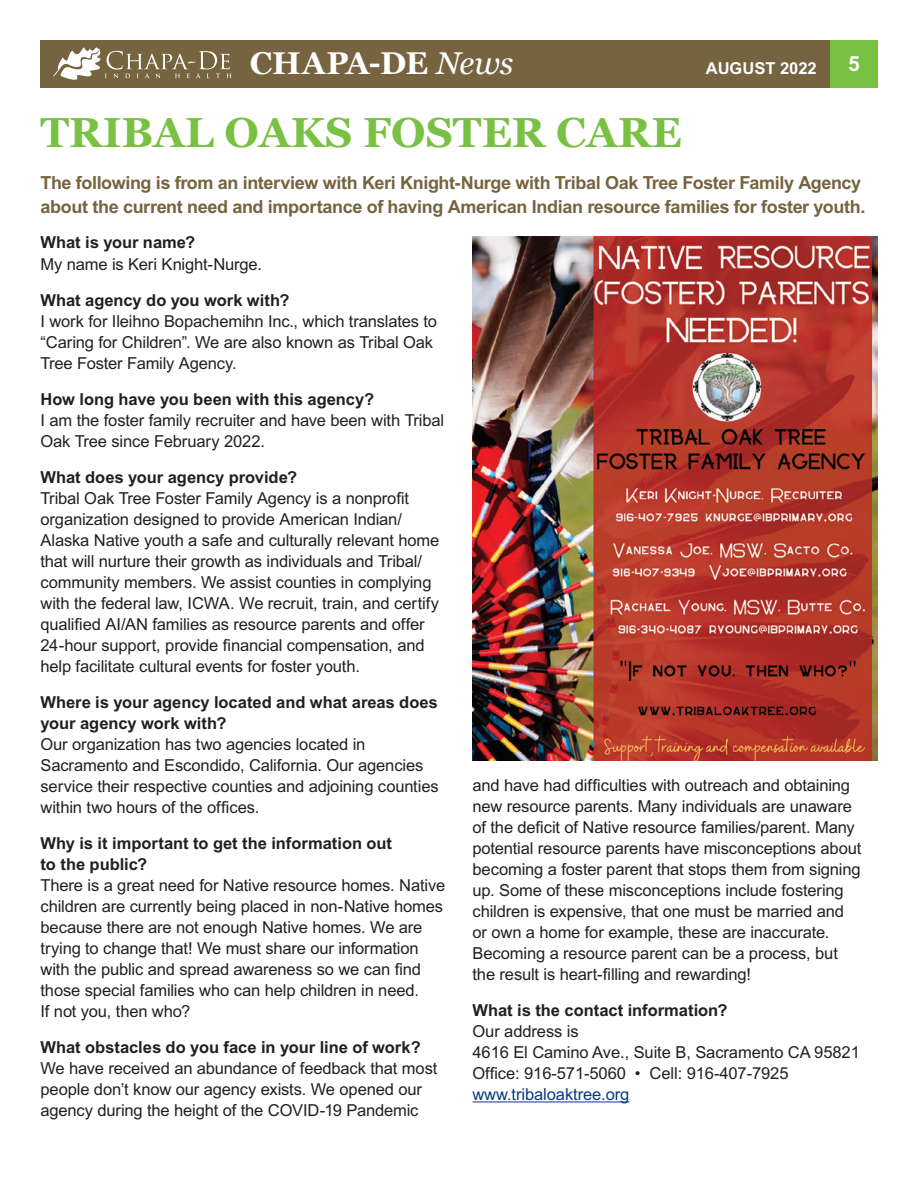
<style>
.page{position:relative;width:918px;height:1188px;background:#fff}
.page>*{position:absolute;margin:0;border:0;box-sizing:border-box;transform-origin:0 0}
.t1{font:700 42px "Georgia";color:#79c142}
.t2{font:700 31.5px "Georgia";letter-spacing:-.01em;color:#fff}
.t3{font:700 21px "Arial MT Std";color:#fff}
.t4{font:700 18px/24px "Arial MT Std";letter-spacing:-.02em;color:#766340}
.t5{font:16.5px/21px "Arial MT Std";letter-spacing:-.01em;color:#231f20}
.t6{font:700 16.5px/21px "Arial MT Std";letter-spacing:-.005em;color:#231f20}
.t7{font:16.5px "Arial MT Std";letter-spacing:-.005em;color:#0a3a84}
.t8{font:700 16.5px "Arial MT Std";color:#fff}
.s1{font-weight:400;font-style:italic}
</style>
<div class="page">
<div style="left:40px;top:40px;width:838px;height:48px;background:#766340"></div>
<div style="left:830px;top:40px;width:48px;height:48px;background:#79c142"></div>
<svg style="left:53px;top:47px;width:178px;height:33px"></svg>
<img style="left:472px;top:237px;width:406px;height:524px">
<hr style="left:472px;top:1102px;width:157px;height:1px;background:#0a3a84">
<h2 class="t2" style="left:250px;top:43px;width:265px">CHAPA-DE <span class="s1">News</span></h2>
<p class="t8" style="left:706px;top:59px;width:112px">AUGUST 2022</p>
<p class="t3" style="left:848px;top:51px;width:13px">5</p>
<h1 class="t1" style="left:40px;top:105px;width:643px">TRIBAL OAKS FOSTER CARE</h1>
<p class="t4" style="left:40px;top:170px;width:826px">The following is from an interview with Keri Knight-Nurge with Tribal Oak Tree Foster Family Agency about the current need and importance of having American Indian resource families for foster youth.</p>
<p class="t6" style="left:40px;top:232px;width:156px">What is your name?</p>
<p class="t5" style="left:40px;top:253px;width:223px">My name is Keri Knight-Nurge.</p>
<p class="t6" style="left:40px;top:289px;width:250px">What agency do you work with?</p>
<p class="t5" style="left:40px;top:310px;width:398px">I work for Ileihno Bopachemihn Inc., which translates to “Caring for Children”. We are also known as Tribal Oak<br>Tree Foster Family Agency.</p>
<p class="t6" style="left:40px;top:388px;width:335px">How long have you been with this agency?</p>
<p class="t5" style="left:40px;top:409px;width:405px">I am the foster family recruiter and have been with Tribal<br>Oak Tree since February 2022.</p>
<p class="t6" style="left:40px;top:466px;width:258px">What does your agency provide?</p>
<p class="t5" style="left:40px;top:487px;width:400px">Tribal Oak Tree Foster Family Agency is a nonprofit organization designed to provide American Indian/ Alaska Native youth a safe and culturally relevant home that will nurture their growth as individuals and Tribal/ community members. We assist counties in complying with the federal law, ICWA. We recruit, train, and certify qualified AI/AN families as resource parents and offer 24-hour support, provide financial compensation, and help facilitate cultural events for foster youth.</p>
<p class="t6" style="left:40px;top:691px;width:399px">Where is your agency located and what areas does your agency work with?</p>
<p class="t5" style="left:40px;top:733px;width:400px">Our organization has two agencies located in Sacramento and Escondido, California. Our agencies service their respective counties and adjoining counties within two hours of the offices.</p>
<p class="t6" style="left:40px;top:832px;width:353px">Why is it important to get the information out to the public?</p>
<p class="t5" style="left:40px;top:874px;width:406px">There is a great need for Native resource homes. Native children are currently being placed in non-Native homes because there are not enough Native homes. We are trying to change that! We must share our information with the public and spread awareness so we can find those special families who can help children in need.<br>If not you, then who?</p>
<p class="t6" style="left:40px;top:1036px;width:382px">What obstacles do you face in your line of work?</p>
<p class="t5" style="left:40px;top:1057px;width:398px">We have received an abundance of feedback that most people don’t know our agency exists. We opened our agency during the height of the COVID-19 Pandemic</p>
<p class="t5" style="left:472px;top:775px;width:390px">and have had difficulties with outreach and obtaining new resource parents. Many individuals are unaware of the deficit of Native resource families/parent. Many potential resource parents have misconceptions about becoming a foster parent that stops them from signing up. Some of these misconceptions include fostering children is expensive, that one must be married and or own a home for example, these are inaccurate.<br>Becoming a resource parent can be a process, but the result is heart-filling and rewarding!</p>
<p class="t6" style="left:472px;top:1000px;width:257px">What is the contact information?</p>
<p class="t5" style="left:472px;top:1021px;width:389px">Our address is<br>4616 El Camino Ave., Suite B, Sacramento CA 95821<br>Office: 916-571-5060 • Cell: 916-407-7925</p>
<p class="t7" style="left:472px;top:1085px;width:158px">www.tribaloaktree.org</p>
</div>
